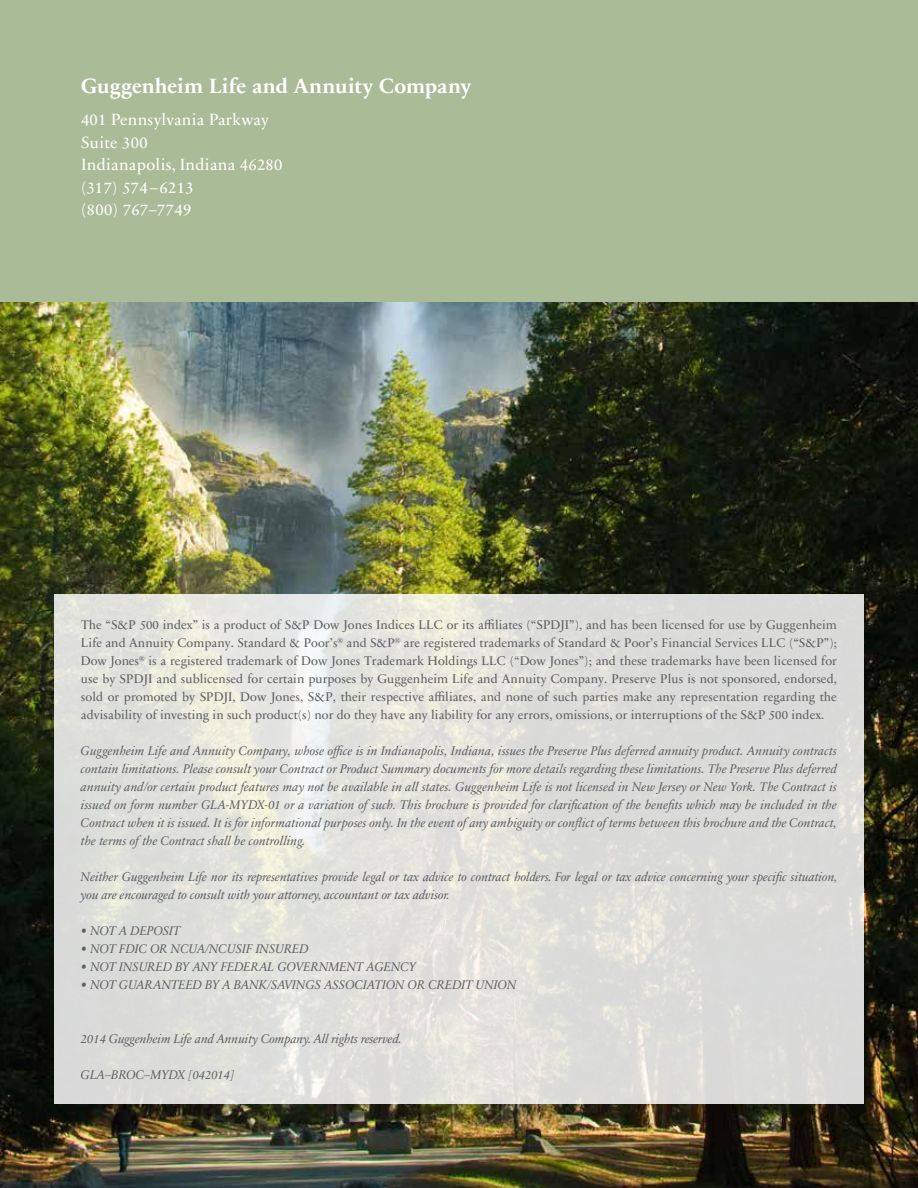
<style>
.page{position:relative;width:918px;height:1188px;background:#fff}
.page>*{position:absolute;margin:0;border:0;box-sizing:border-box;transform-origin:0 0}
.t1{font:700 21px "Sabon Next LT";color:#fff}
.t2{font:16.5px/22.5px "Sabon Next LT";letter-spacing:.02em;color:#fff}
.t3{font:italic 12.75px/18px "Sabon Next LT";letter-spacing:-.005em;color:#5f6062;text-align:justify}
.t4{font:12.75px/18px "Sabon Next LT";letter-spacing:.005em;color:#5f6062;text-align:justify}
.s1{font-family:"Minion Pro"}
</style>
<div class="page">
<div style="left:0;top:0;width:918px;height:302px;background:#aabb97"></div>
<img style="left:0;top:302px;width:918px;height:886px">
<svg style="left:54px;top:594px;width:810px;height:509px;background:#dfe0db"></svg>
<h1 class="t1" style="left:81px;top:74px;width:392px">Guggenheim Life and Annuity Company</h1>
<p class="t2" style="left:81px;top:108px;width:203px">401 Pennsylvania Parkway<br>Suite 300<br>Indianapolis, Indiana 46280 (317) 574–6213<br>(800) 767–7749</p>
<p class="t4" style="left:81px;top:616px;width:757px">The “S&amp;P 500 index” is a product of S&amp;P Dow Jon<span class="s1">es</span> Indices LLC or its affiliates (“SPDJI”), and has been licensed for use by Guggenheim Life and Annuity Company. Standard &amp; Poor’s<sup>®</sup> and S&amp;P<sup>®</sup> are registered trademarks of Standard &amp; Poor’s Financial Services LLC (“S&amp;P”); Dow Jones<sup>®</sup> is a registered trademark of Dow Jones Trademark Holdings LLC (“Dow Jones”); and these trademarks have been licensed for use by SPDJI and sublicensed for certain purposes by Guggenheim Life and Annuity Company. Preserve Plus is not sponsored, endorsed, sold or promoted by SPDJI, Dow Jones, S&amp;P, their respective affiliates, and none of such parties make any representation regarding the advisability of investing in such product(s) nor do they have any liability for any errors, omissions, or interruptions of the S&amp;P 500 index.</p>
<p class="t3" style="left:81px;top:742px;width:758px">Guggenheim Life and Annuity Company, whose office is in Indianapolis, Indiana, issues the Preserve Plus deferred annuity product. Annuity contracts contain limitations. Please consult your Contract or Product Summary documents for more details regarding these limitations. The Preserve Plus deferred annuity and/or certain product features may not be available in all states. Guggenheim Life is not licensed in New Jersey or New York. The Contract is issued on form number GLA-MYDX-01 or a variation of such. This brochure is provided for clarification of the benefits which may be included in the Contract when it is issued. It is for informational purposes only. In the event of any ambiguity or conflict of terms between this brochure and the Contract, the terms of the Contract shall be controlling.</p>
<p class="t3" style="left:81px;top:868px;width:758px">Neither Guggenheim Life nor its representatives provide legal or tax advice to contract holders. For legal or tax advice concerning your specific situation, you are encouraged to consult with your attorney, accountant or tax advisor.</p>
<p class="t3" style="left:81px;top:922px;width:101px">• NOT A DEPOSIT</p>
<p class="t3" style="left:81px;top:940px;width:229px">• NOT FDIC OR NCUA/NCUSIF INSURED</p>
<p class="t3" style="left:81px;top:958px;width:337px">• NOT INSURED BY ANY FEDERAL GOVERNMENT AGENCY</p>
<p class="t3" style="left:81px;top:976px;width:437px">• NOT GUARANTEED BY A BANK/SAVINGS ASSOCIATION OR CREDIT UNION</p>
<p class="t3" style="left:81px;top:1030px;width:323px">2014 Guggenheim Life and Annuity Company. All rights reserved.</p>
<p class="t3" style="left:81px;top:1066px;width:155px">GLA–BROC–MYDX [042014]</p>
</div>
